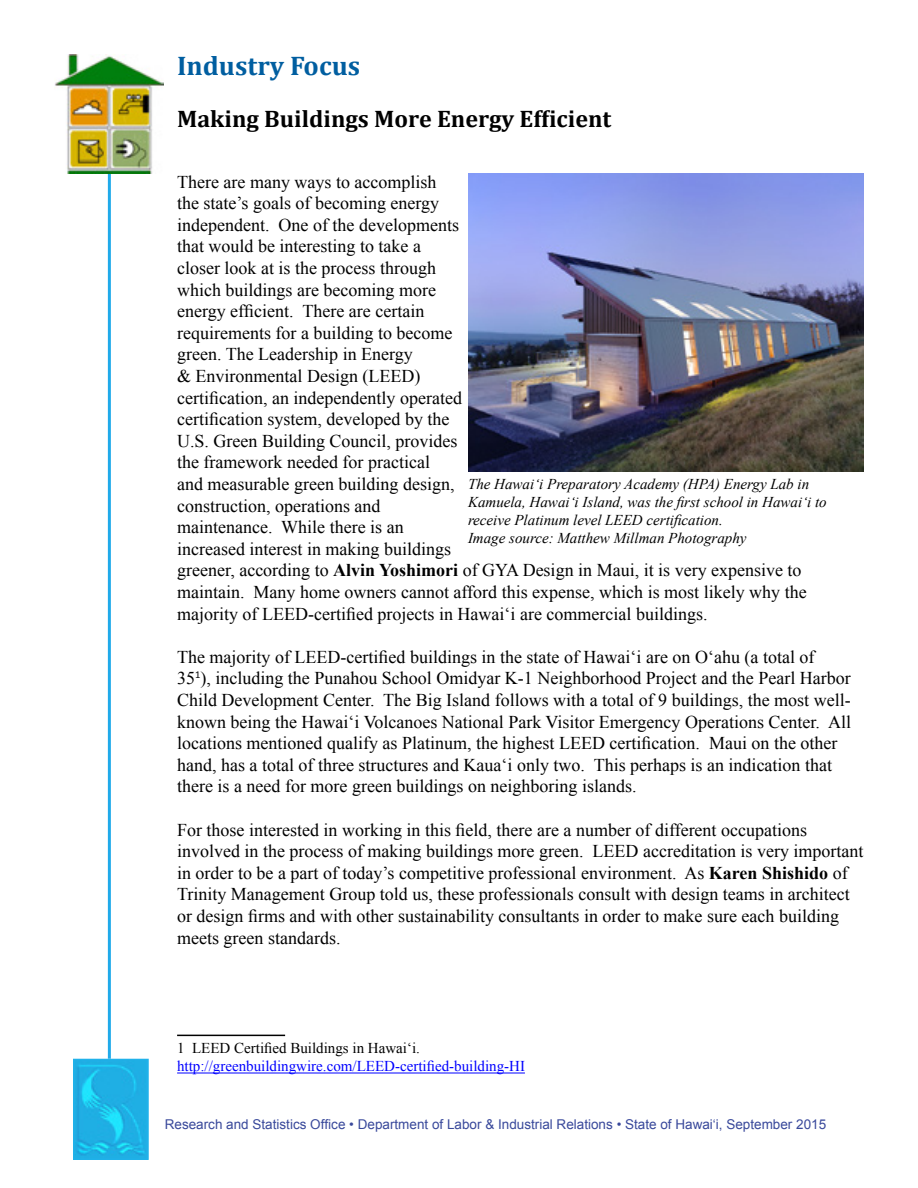
<style>
.page{position:relative;width:918px;height:1188px;background:#fff}
.page>*{position:absolute;margin:0;border:0;box-sizing:border-box;transform-origin:0 0}
.t1{font:700 27px "Cambria";color:#005ea0}
.t2{font:700 24px "Cambria";color:#000}
.t3{font:18px/21.6px "Times New Roman";color:#000}
.t4{font:italic 15px/18px "Times New Roman";color:#000}
.t5{font:15px "Times New Roman";color:#00f}
.t6{font:15px "Times New Roman";color:#000}
.t7{font:13.5px "Arial";color:#39499b}
.s1{font-weight:700}
</style>
<div class="page">
<hr style="left:177px;top:1035px;width:108px;height:1px;background:#000">
<hr style="left:177px;top:1073px;width:348px;height:1px;background:#00f">
<hr style="left:108px;top:124px;width:3px;height:935px;background:#20aaea">
<img style="left:76px;top:1062px;width:70px;height:95px">
<div style="left:73px;top:1059px;width:76px;height:101px;border:2px solid #20b2ea"></div>
<img style="left:468px;top:174px;width:396px;height:297px">
<img style="left:54px;top:54px;width:109px;height:120px">
<h1 class="t1" style="left:177px;top:47px;width:185px">Industry Focus</h1>
<h2 class="t2" style="left:177px;top:102px;width:436px">Making Buildings More Energy Efficient</h2>
<p class="t3" style="left:177px;top:170px;width:631px">There are many ways to accomplish<br>the state’s goals of becoming energy<br>independent. One of the developments<br>that would be interesting to take a<br>closer look at is the process through<br>which buildings are becoming more<br>energy efficient. There are certain<br>requirements for a building to become<br>green. The Leadership in Energy<br>&amp; Environmental Design (LEED)<br>certification, an independently operated<br>certification system, developed by the<br>U.S. Green Building Council, provides<br>the framework needed for practical<br>and measurable green building design,<br>construction, operations and<br>maintenance. While there is an<br>increased interest in making buildings<br>greener, according to <span class="s1">Alvin Yoshimori</span> of GYA Design in Maui, it is very expensive to maintain. Many home owners cannot afford this expense, which is most likely why the majority of LEED-certified projects in Hawai‘i are commercial buildings.</p>
<p class="t3" style="left:177px;top:646px;width:675px">The majority of LEED-certified buildings in the state of Hawai‘i are on O‘ahu (a total of 35<sup>1</sup>), including the Punahou School Omidyar K-1 Neighborhood Project and the Pearl Harbor Child Development Center. The Big Island follows with a total of 9 buildings, the most well&shy;known being the Hawai‘i Volcanoes National Park Visitor Emergency Operations Center. All locations mentioned qualify as Platinum, the highest LEED certification. Maui on the other hand, has a total of three structures and Kaua‘i only two. This perhaps is an indication that there is a need for more green buildings on neighboring islands.</p>
<p class="t3" style="left:177px;top:818px;width:688px">For those interested in working in this field, there are a number of different occupations involved in the process of making buildings more green. LEED accreditation is very important in order to be a part of today’s competitive professional environment. As <span class="s1">Karen Shishido</span> of Trinity Management Group told us, these professionals consult with design teams in architect or design firms and with other sustainability consultants in order to make sure each building meets green standards.</p>
<p class="t4" style="left:468px;top:474px;width:360px">The Hawai‘i Preparatory Academy (HPA) Energy Lab in Kamuela, Hawai‘i Island, was the first school in Hawai‘i to receive Platinum level LEED certification.<br>Image source: Matthew Millman Photography</p>
<p class="t6" style="left:177px;top:1038px;width:244px">1 LEED Certified Buildings in Hawai‘i.</p>
<p class="t5" style="left:177px;top:1056px;width:349px">http://greenbuildingwire.com/LEED-certified-building-HI</p>
<p class="t7" style="left:165px;top:1115px;width:663px">Research and Statistics Office • Department of Labor &amp; Industrial Relations • State of Hawai‘i, September 2015</p>
</div>
